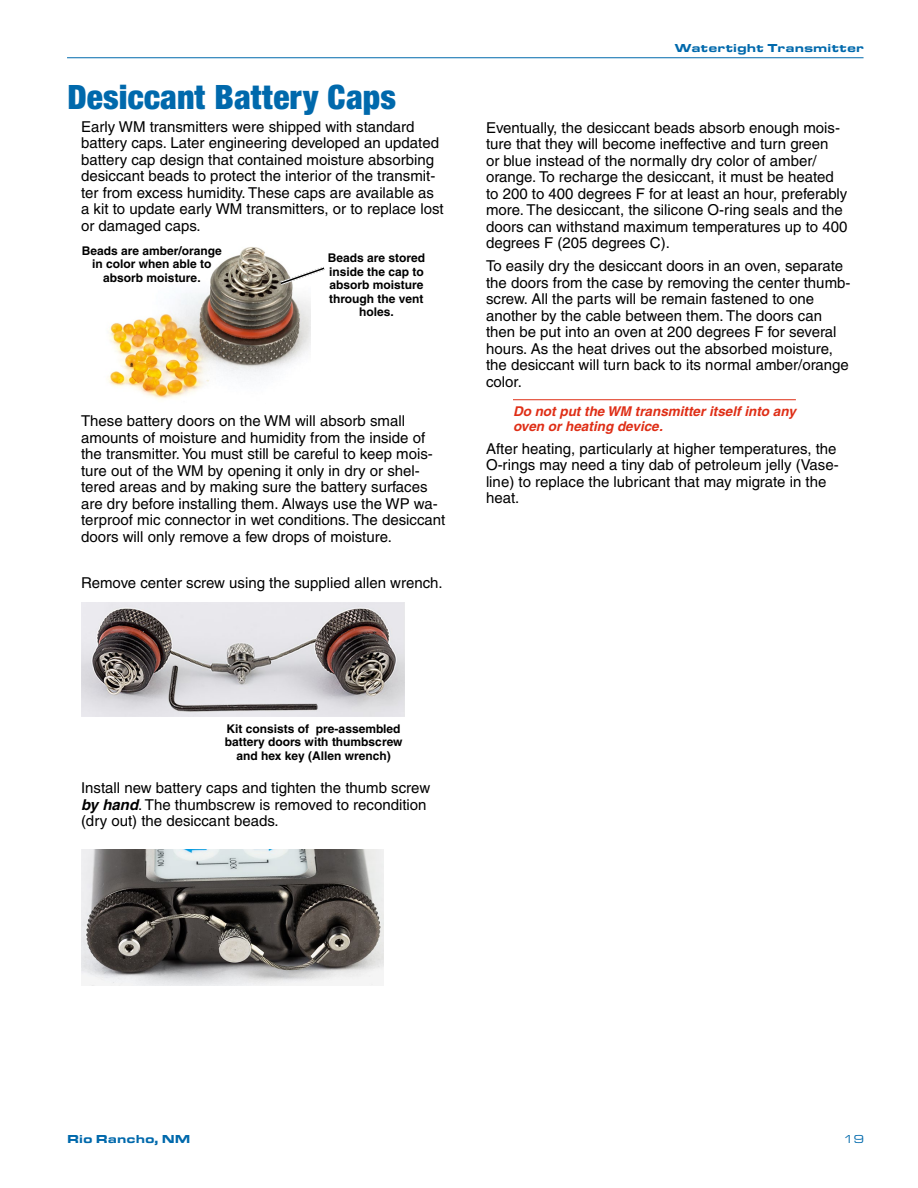
<style>
.page{position:relative;width:918px;height:1188px;background:#fff}
.page>*{position:absolute;margin:0;border:0;box-sizing:border-box;transform-origin:0 0}
.t1{font:900 condensed 36px "Sans";color:#0069ac}
.t2{font:15px/16.5px "Helvetica";color:#000}
.t3{font:italic 700 13.5px/15px "Helvetica";color:#df2e16}
.t4{font:700 12px/13.5px "Helvetica";color:#000;text-align:center}
.t5{font:900 12px "Eurostile Extended";color:#0069ac}
.t6{font:12px "Eurostile Extended";color:#0069ac}
.s1{font-weight:700;font-style:italic}
</style>
<div class="page">
<hr style="left:67px;top:57px;width:797px;height:1px;background:#0069ac">
<img style="left:108px;top:247px;width:202px;height:152px">
<svg style="left:277px;top:264px;width:48px;height:23px"></svg>
<img style="left:81px;top:602px;width:324px;height:115px">
<img style="left:81px;top:849px;width:302px;height:136px">
<hr style="left:513px;top:399px;width:283px;height:1px;background:#df2e16">
<h1 class="t1" style="left:68px;top:75px;width:330px">Desiccant Battery Caps</h1>
<p class="t2" style="left:81px;top:118px;width:364px">Early WM transmitters were shipped with standard battery caps. Later engineering developed an updated battery cap design that contained moisture absorbing desiccant beads to protect the interior of the transmit&shy;ter from excess humidity. These caps are available as a kit to update early WM transmitters, or to replace lost or damaged caps.</p>
<p class="t4" style="left:328px;top:251px;width:99px">Beads are stored inside the cap to absorb moisture through the vent holes.</p>
<p class="t4" style="left:82px;top:244px;width:142px">Beads are amber/orange in color when able to absorb moisture.</p>
<p class="t2" style="left:81px;top:413px;width:366px">These battery doors on the WM will absorb small amounts of moisture and humidity from the inside of the transmitter. You must still be careful to keep mois&shy;ture out of the WM by opening it only in dry or shel&shy;tered areas and by making sure the battery surfaces are dry before installing them. Always use the WP wa&shy;terproof mic connector in wet conditions. The desiccant doors will only remove a few drops of moisture.</p>
<p class="t2" style="left:81px;top:575px;width:363px">Remove center screw using the supplied allen wrench.</p>
<p class="t5" style="left:675px;top:41px;width:191px">Watertight Transmitter</p>
<p class="t2" style="left:486px;top:119px;width:363px">Eventually, the desiccant beads absorb enough mois&shy;ture that they will become ineffective and turn green<br>or blue instead of the normally dry color of amber/ orange. To recharge the desiccant, it must be heated to 200 to 400 degrees F for at least an hour, preferably more. The desiccant, the silicone O-ring seals and the doors can withstand maximum temperatures up to 400 degrees F (205 degrees C).</p>
<p class="t2" style="left:486px;top:258px;width:366px">To easily dry the desiccant doors in an oven, separate the doors from the case by removing the center thumb&shy;screw. All the parts will be remain fastened to one another by the cable between them. The doors can then be put into an oven at 200 degrees F for several hours. As the heat drives out the absorbed moisture, the desiccant will turn back to its normal amber/orange color.</p>
<p class="t3" style="left:513px;top:403px;width:284px">Do not put the WM transmitter itself into any oven or heating device.</p>
<p class="t2" style="left:486px;top:440px;width:354px">After heating, particularly at higher temperatures, the O-rings may need a tiny dab of petroleum jelly (Vase&shy;line) to replace the lubricant that may migrate in the heat.</p>
<p class="t4" style="left:225px;top:722px;width:179px">Kit consists of pre-assembled battery doors with thumbscrew and hex key (Allen wrench)</p>
<p class="t2" style="left:81px;top:780px;width:351px">Install new battery caps and tighten the thumb screw <span class="s1">by hand</span>. The thumbscrew is removed to recondition (dry out) the desiccant beads.</p>
<p class="t5" style="left:67px;top:1132px;width:125px">Rio Rancho, NM</p>
<p class="t6" style="left:844px;top:1133px;width:22px">19</p>
</div>
